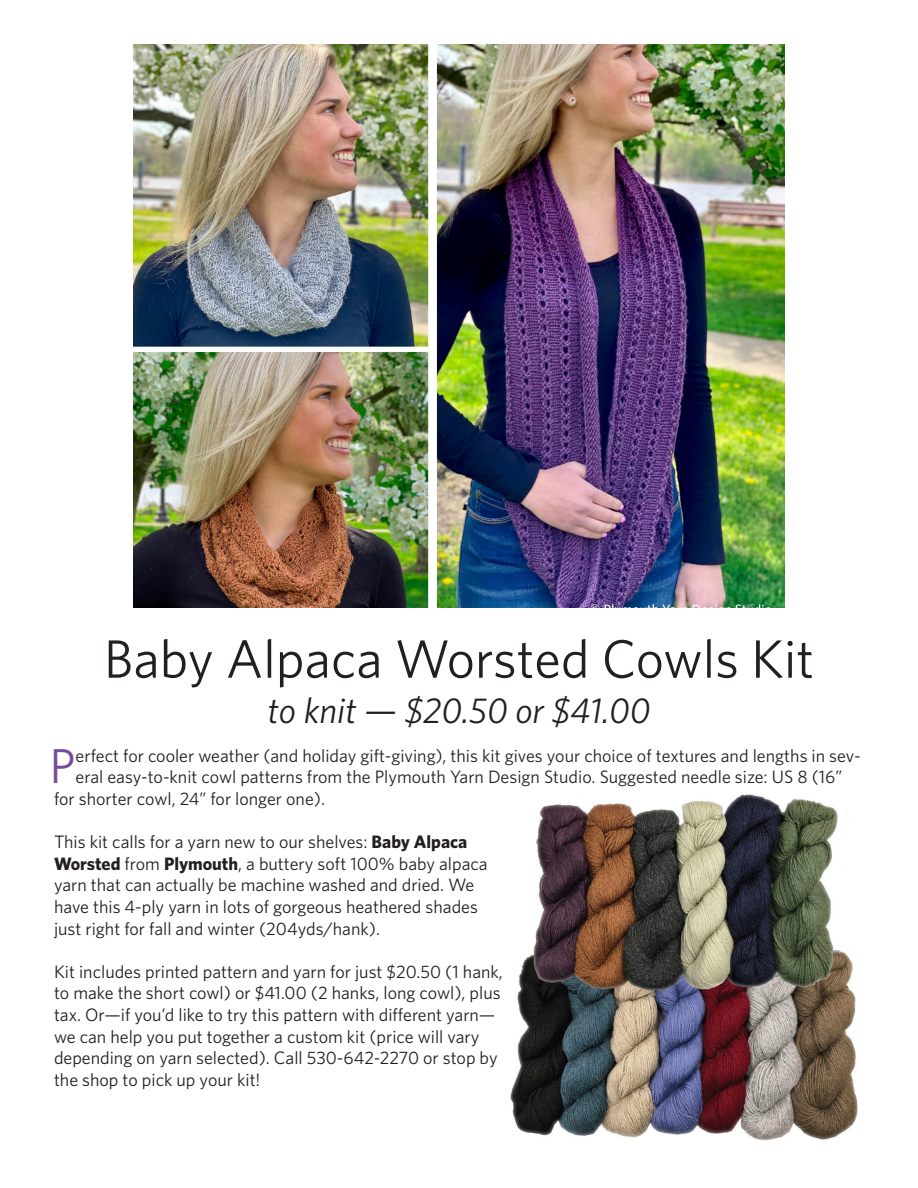
<style>
.page{position:relative;width:918px;height:1188px;background:#fff}
.page>*{position:absolute;margin:0;border:0;box-sizing:border-box;transform-origin:0 0}
.t1{font:54px "Whitney";color:#231f20}
.t2{font:49.05px "Whitney";color:#754b9e}
.t3{font:italic 36px "Whitney";color:#231f20}
.t4{font:18px/21.6px "Whitney";color:#231f20}
.s1{font-weight:700}
</style>
<div class="page">
<img style="left:510px;top:794px;width:348px;height:347px">
<img style="left:134px;top:44px;width:650px;height:564px">
<p class="t1" style="left:104px;top:623px;width:712px">Baby Alpaca Worsted Cowls Kit</p>
<p class="t3" style="left:268px;top:686px;width:384px">to knit — $20.50 or $41.00</p>
<p class="t2" style="left:49px;top:734px;width:28px">P</p>
<p class="t4" style="left:76px;top:744px;width:786px">erfect for cooler weather (and holiday gift-giving), this kit gives your choice of textures and lengths in sev-</p>
<p class="t4" style="left:76px;top:766px;width:768px">eral easy-to-knit cowl patterns from the Plymouth Yarn Design Studio. Suggested needle size: US 8 (16”</p>
<p class="t4" style="left:54px;top:787px;width:273px">for shorter cowl, 24” for longer one).</p>
<p class="t4" style="left:54px;top:831px;width:435px">This kit calls for a yarn new to our shelves: <span class="s1">Baby Alpaca Worsted</span> from <span class="s1">Plymouth</span>, a buttery soft 100% baby alpaca yarn that can actually be machine washed and dried. We have this 4-ply yarn in lots of gorgeous heathered shades just right for fall and winter (204yds/hank).</p>
<p class="t4" style="left:54px;top:960px;width:450px">Kit includes printed pattern and yarn for just $20.50 (1 hank, to make the short cowl) or $41.00 (2 hanks, long cowl), plus tax. Or—if you’d like to try this pattern with different yarn— we can help you put together a custom kit (price will vary depending on yarn selected). Call 530-642-2270 or stop by the shop to pick up your kit!</p>
</div>
